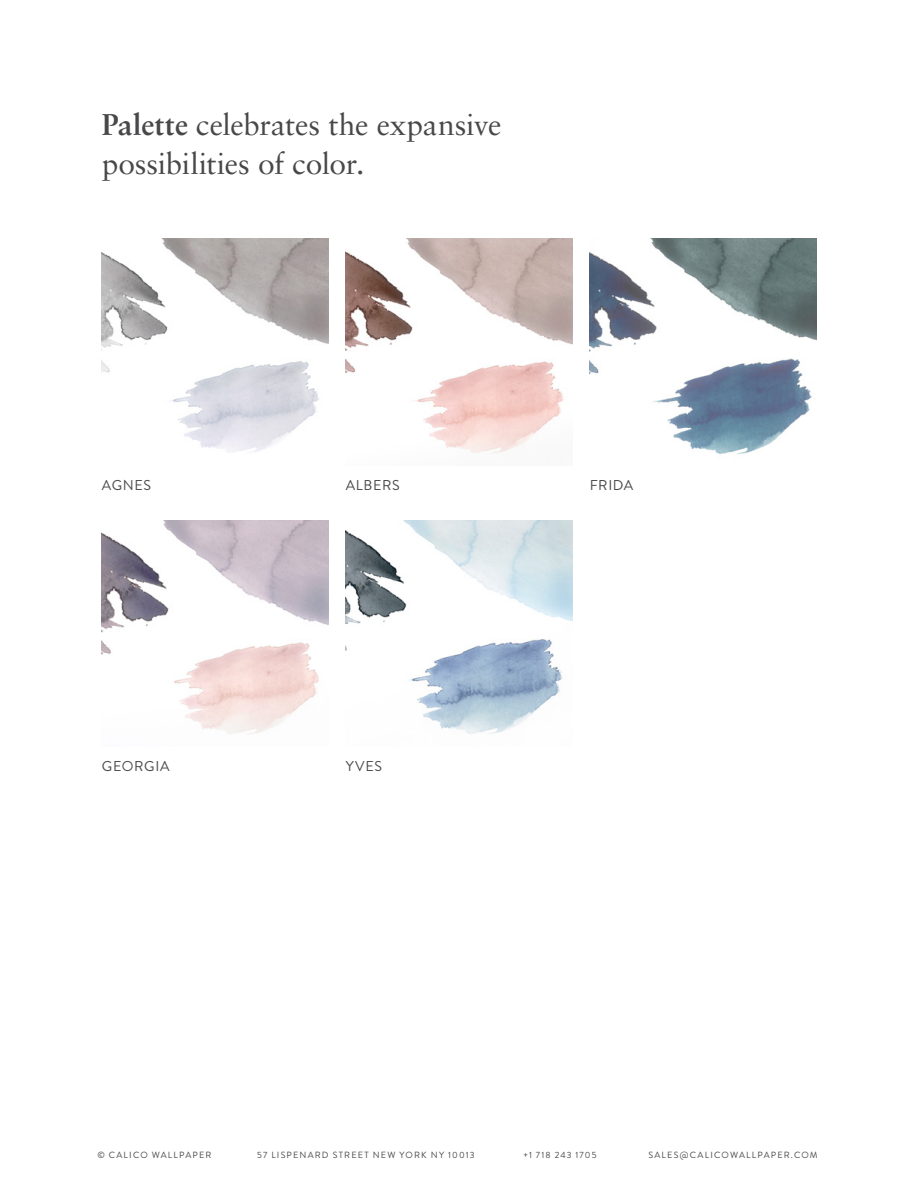
<style>
.page{position:relative;width:918px;height:1188px;background:#fff}
.page>*{position:absolute;margin:0;border:0;box-sizing:border-box;transform-origin:0 0}
.t1{font:30px/39px "Sabon LT Pro";letter-spacing:-.01em;color:#48484a}
.t2{font:14.25px "Brandon Grotesque";letter-spacing:.045em;color:#48484a}
.t3{font:9px "Brandon Grotesque";letter-spacing:.13em;color:#48484a}
.s1{font-weight:700}
</style>
<div class="page">
<img style="left:102px;top:239px;width:226px;height:214px">
<img style="left:102px;top:520px;width:226px;height:214px">
<img style="left:590px;top:239px;width:226px;height:216px">
<img style="left:346px;top:239px;width:226px;height:215px">
<img style="left:346px;top:520px;width:226px;height:214px">
<h1 class="t1" style="left:102px;top:104px;width:401px"><span class="s1">Palette</span> celebrates the expansive possibilities of color.</h1>
<h2 class="t2" style="left:102px;top:475px;width:51px">AGNES</h2>
<h2 class="t2" style="left:102px;top:756px;width:69px">GEORGIA</h2>
<h2 class="t2" style="left:346px;top:475px;width:55px">ALBERS</h2>
<h2 class="t2" style="left:590px;top:475px;width:45px">FRIDA</h2>
<h2 class="t2" style="left:346px;top:756px;width:38px">YVES</h2>
<p class="t3" style="left:97px;top:1149px;width:116px">© CALICO WALLPAPER</p>
<p class="t3" style="left:257px;top:1149px;width:219px">57 LISPENARD STREET NEW YORK NY 10013</p>
<p class="t3" style="left:523px;top:1149px;width:75px">+1 718 243 1705</p>
<p class="t3" style="left:648px;top:1149px;width:171px">SALES@CALICOWALLPAPER.COM</p>
</div>
